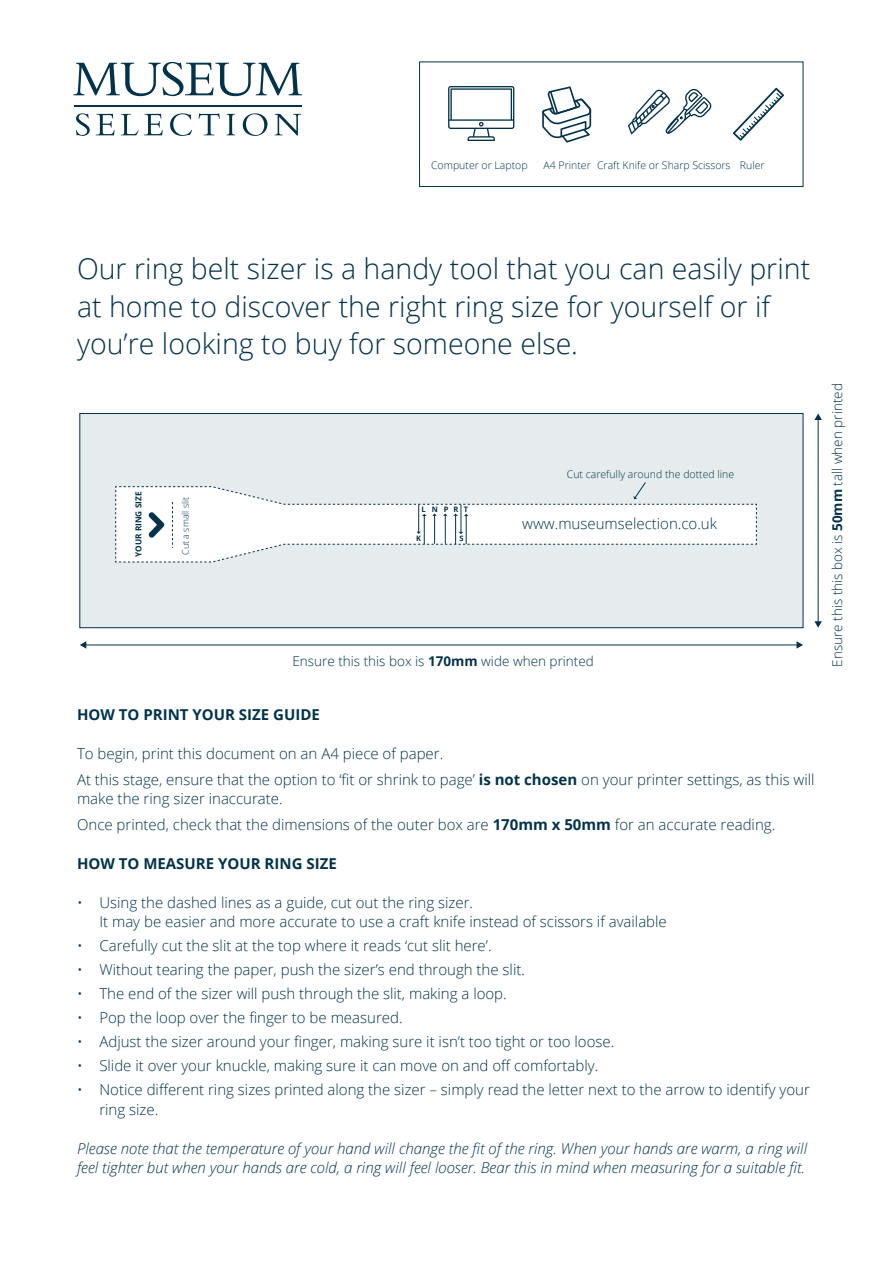
<style>
.page{position:relative;width:893px;height:1263px;background:#fff}
.page>*{position:absolute;margin:0;border:0;box-sizing:border-box;transform-origin:0 0}
.t1{font:300 28.5px/37.5px "Open Sans";color:#03334b}
.t2{font:300 15px/25.5px "Open Sans";color:#03334b}
.t3{font:italic 300 15px/19.5px "Open Sans";color:#03334b}
.t4{font:700 15px "Open Sans";color:#03334b}
.t5{font:300 13.5px "Open Sans";color:#03334b}
.t6{font:300 10.5px "Open Sans";color:#03334b}
.t7{font:300 9px "Open Sans";color:#03334b}
.t8{font:700 8.25px "Open Sans";color:#03334b}
.s1{font-weight:700}
</style>
<div class="page">
<div style="left:80px;top:414px;width:723px;height:214px;background:#e6ebed"></div>
<div style="left:79px;top:413px;width:724px;height:215px;border:1px solid #03334b"></div>
<hr style="left:85px;top:645px;width:712px;height:1px;background:#03334b">
<svg style="left:80px;top:641px;width:6px;height:8px"></svg>
<svg style="left:796px;top:641px;width:7px;height:8px"></svg>
<hr style="left:817px;top:419px;width:1px;height:203px;background:#03334b">
<svg style="left:814px;top:621px;width:7px;height:7px"></svg>
<svg style="left:814px;top:414px;width:7px;height:6px"></svg>
<svg style="left:542px;top:86px;width:49px;height:57px"></svg>
<svg style="left:628px;top:89px;width:83px;height:45px"></svg>
<svg style="left:448px;top:86px;width:66px;height:55px"></svg>
<svg style="left:733px;top:88px;width:51px;height:53px"></svg>
<div style="left:419px;top:62px;width:384px;height:125px;border:1px solid #03334b"></div>
<svg style="left:115px;top:482px;width:642px;height:80px"></svg>
<svg style="left:73px;top:62px;width:229px;height:34px"></svg>
<svg style="left:76px;top:113px;width:14px;height:23px"></svg>
<svg style="left:96px;top:114px;width:19px;height:21px"></svg>
<svg style="left:121px;top:114px;width:42px;height:21px"></svg>
<svg style="left:170px;top:113px;width:22px;height:23px"></svg>
<svg style="left:198px;top:113px;width:22px;height:22px"></svg>
<svg style="left:227px;top:114px;width:8px;height:21px"></svg>
<svg style="left:243px;top:113px;width:24px;height:23px"></svg>
<svg style="left:274px;top:114px;width:27px;height:22px"></svg>
<hr style="left:74px;top:105px;width:228px;height:2px;background:#03334b">
<p class="t6" style="left:431px;top:158px;width:98px">Computer or Laptop</p>
<p class="t6" style="left:543px;top:158px;width:222px">A4 Printer Craft Knife or Sharp Scissors Ruler</p>
<h1 class="t1" style="left:77px;top:249px;width:734px">Our ring belt sizer is a handy tool that you can easily print at home to discover the right ring size for yourself or if you’re looking to buy for someone else.</h1>
<p class="t8" style="left:133px;top:557px;width:67px;rotate:-90deg">YOUR RING SIZE</p>
<p class="t7" style="left:179px;top:555px;width:59px;rotate:-90deg">Cut a small slit</p>
<p class="t6" style="left:567px;top:467px;width:169px">Cut carefully around the dotted line</p>
<p class="t2" style="left:522px;top:511px;width:196px">www.museumselection.co.uk</p>
<p class="t5" style="left:292px;top:652px;width:303px">Ensure this this box is <span class="s1">170mm</span> wide when printed</p>
<p class="t4" style="left:77px;top:704px;width:244px">HOW TO PRINT YOUR SIZE GUIDE</p>
<p class="t2" style="left:77px;top:740px;width:739px">To begin, print this document on an A4 piece of paper.<br>At this stage, ensure that the option to ‘fit or shrink to page’ <span class="s1">is not chosen</span> on your printer settings, as this will</p>
<p class="t2" style="left:77px;top:785px;width:699px">make the ring sizer inaccurate.<br>Once printed, check that the dimensions of the outer box are <span class="s1">170mm x 50mm</span> for an accurate reading.</p>
<p class="t4" style="left:77px;top:853px;width:261px">HOW TO MEASURE YOUR RING SIZE</p>
<p class="t2" style="left:99px;top:892px;width:569px;line-height:19.5px;text-indent:-22px">• Using the dashed lines as a guide, cut out the ring sizer.<br>It may be easier and more accurate to use a craft knife instead of scissors if available</p>
<p class="t2" style="left:77px;top:932px;width:416px">• Carefully cut the slit at the top where it reads ‘cut slit here’.</p>
<p class="t2" style="left:77px;top:956px;width:449px">• Without tearing the paper, push the sizer’s end through the slit.</p>
<p class="t2" style="left:77px;top:980px;width:431px">• The end of the sizer will push through the slit, making a loop.</p>
<p class="t2" style="left:77px;top:1004px;width:327px">• Pop the loop over the finger to be measured.</p>
<p class="t2" style="left:77px;top:1028px;width:539px">• Adjust the sizer around your finger, making sure it isn’t too tight or too loose.</p>
<p class="t2" style="left:77px;top:1052px;width:522px">• Slide it over your knuckle, making sure it can move on and off comfortably.</p>
<p class="t2" style="left:99px;top:1079px;width:712px;line-height:19.5px;text-indent:-22px">• Notice different ring sizes printed along the sizer – simply read the letter next to the arrow to identify your ring size.</p>
<p class="t3" style="left:77px;top:1138px;width:731px">Please note that the temperature of your hand will change the fit of the ring. When your hands are warm, a ring will feel tighter but when your hands are cold, a ring will feel looser. Bear this in mind when measuring for a suitable fit.</p>
<p class="t5" style="left:827px;top:667px;width:285px;rotate:-90deg">Ensure this this box is <span class="s1">50mm</span> tall when printed</p>
</div>
